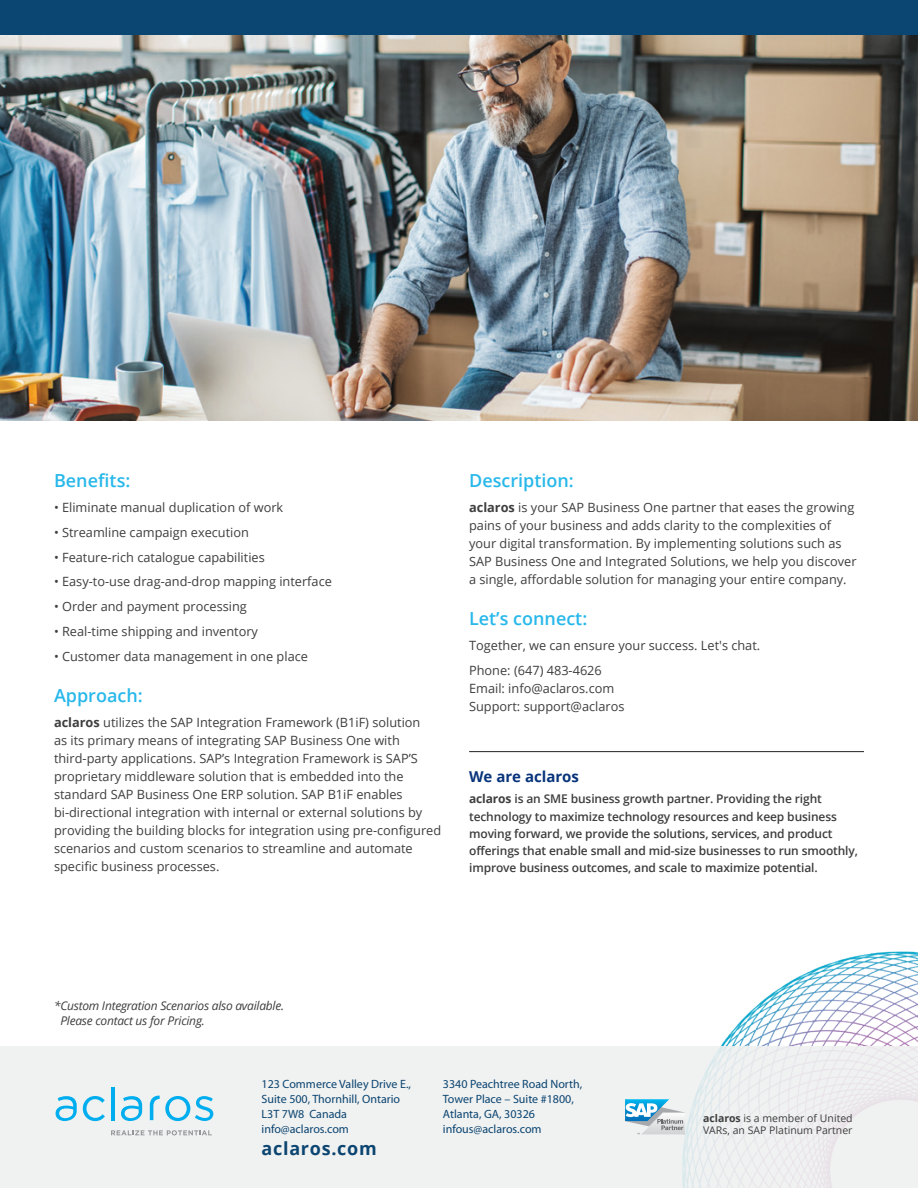
<style>
.page{position:relative;width:918px;height:1188px;background:#fff}
.page>*{position:absolute;margin:0;border:0;box-sizing:border-box;transform-origin:0 0}
.t1{font:600 18px "Open Sans";color:#28b8ea}
.t2{font:700 18px "Open Sans";letter-spacing:.04em;color:#0b4571}
.t3{font:700 15px "Open Sans";color:#08347b}
.t4{font:12.75px/18px "Open Sans";color:#3e3e3f}
.t5{font:600 12px/17.2px "Open Sans";letter-spacing:-.01em;color:#3e3e3f}
.t6{font:12px/15px "Myriad Pro";color:#0b4571}
.t7{font:italic 12px/15px "Open Sans";letter-spacing:-.02em;color:#3e3e3f}
.t8{font:10.5px/12px "Open Sans";color:#3e3e3f}
.s1{font-weight:700}
</style>
<div class="page">
<img style="left:0;top:35px;width:918px;height:385px">
<div style="left:0;top:0;width:918px;height:35px;background:#0b4571"></div>
<hr style="left:469px;top:751px;width:395px;height:1px;background:#231f20">
<img style="left:721px;top:951px;width:197px;height:95px">
<div style="left:0;top:1046px;width:918px;height:142px;background:#eff0f0"></div>
<svg style="left:625px;top:1099px;width:60px;height:35px"></svg>
<svg style="left:56px;top:1096px;width:21px;height:25px"></svg>
<svg style="left:121px;top:1096px;width:21px;height:25px"></svg>
<svg style="left:83px;top:1096px;width:22px;height:25px"></svg>
<hr style="left:111px;top:1087px;width:4px;height:34px;background:#00aeef">
<svg style="left:150px;top:1096px;width:63px;height:25px"></svg>
<svg style="left:111px;top:1130px;width:101px;height:5px"></svg>
<p class="t1" style="left:54px;top:468px;width:78px">Benefits:</p>
<p class="t4" style="left:54px;top:498px;width:231px">• Eliminate manual duplication of work</p>
<p class="t4" style="left:54px;top:523px;width:197px">• Streamline campaign execution</p>
<p class="t4" style="left:54px;top:548px;width:212px">• Feature-rich catalogue capabilities</p>
<p class="t4" style="left:54px;top:572px;width:279px">• Easy-to-use drag-and-drop mapping interface</p>
<p class="t4" style="left:54px;top:597px;width:194px">• Order and payment processing</p>
<p class="t4" style="left:54px;top:622px;width:206px">• Real-time shipping and inventory</p>
<p class="t4" style="left:54px;top:647px;width:255px">• Customer data management in one place</p>
<p class="t1" style="left:54px;top:683px;width:90px">Approach:</p>
<p class="t4" style="left:54px;top:713px;width:389px"><span class="s1">aclaros</span> utilizes the SAP Integration Framework (B1iF) solution<br>as its primary means of integrating SAP Business One with third-party applications. SAP’s Integration Framework is SAP’S proprietary middleware solution that is embedded into the standard SAP Business One ERP solution. SAP B1iF enables bi-directional integration with internal or external solutions by providing the building blocks for integration using pre-configured scenarios and custom scenarios to streamline and automate specific business processes.</p>
<p class="t1" style="left:469px;top:468px;width:106px">Description:</p>
<p class="t4" style="left:469px;top:498px;width:389px"><span class="s1">aclaros</span> is your SAP Business One partner that eases the growing pains of your business and adds clarity to the complexities of your digital transformation. By implementing solutions such as SAP Business One and Integrated Solutions, we help you discover a single, affordable solution for managing your entire company.</p>
<p class="t1" style="left:469px;top:606px;width:120px">Let’s connect:</p>
<p class="t4" style="left:469px;top:636px;width:293px">Together, we can ensure your success. Let's chat.</p>
<p class="t4" style="left:469px;top:661px;width:134px">Phone: (647) 483-4626</p>
<p class="t4" style="left:469px;top:679px;width:147px">Email: info@aclaros.com</p>
<p class="t4" style="left:469px;top:697px;width:157px">Support: support@aclaros</p>
<p class="t3" style="left:469px;top:765px;width:111px">We are aclaros</p>
<p class="t5" style="left:469px;top:790px;width:390px"><span class="s1">aclaros</span> is an SME business growth partner. Providing the right technology to maximize technology resources and keep business moving forward, we provide the solutions, services, and product offerings that enable small and mid-size businesses to run smoothly, improve business outcomes, and scale to maximize potential.</p>
<p class="t7" style="left:60px;top:998px;width:225px;text-indent:-6px">*Custom Integration Scenarios also available.<br>Please contact us for Pricing.</p>
<p class="t6" style="left:262px;top:1076px;width:151px">123 Commerce Valley Drive E.,<br>Suite 500, Thornhill, Ontario</p>
<p class="t6" style="left:262px;top:1106px;width:87px">L3T 7W8 Canada</p>
<p class="t6" style="left:262px;top:1121px;width:89px">info@aclaros.com</p>
<p class="t2" style="left:262px;top:1136px;width:117px">aclaros.com</p>
<p class="t6" style="left:443px;top:1076px;width:141px">3340 Peachtree Road North,</p>
<p class="t6" style="left:443px;top:1091px;width:133px">Tower Place – Suite #1800,</p>
<p class="t6" style="left:443px;top:1106px;width:94px">Atlanta, GA, 30326</p>
<p class="t6" style="left:443px;top:1121px;width:100px">infous@aclaros.com</p>
<p class="t8" style="left:703px;top:1112px;width:151px"><span class="s1">aclaros</span> is a member of United<br>VARs, an SAP Platinum Partner</p>
</div>
